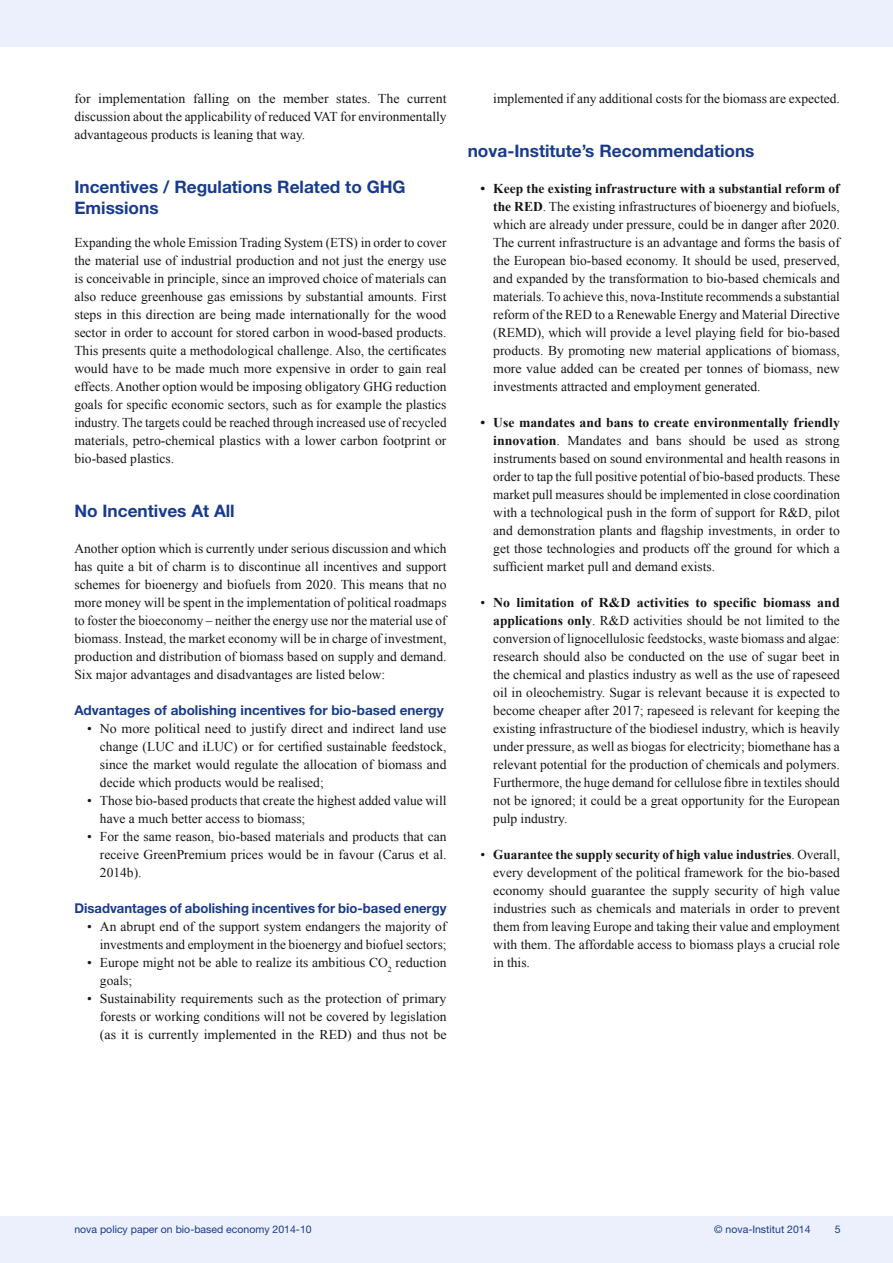
<style>
.page{position:relative;width:893px;height:1263px;background:#fff}
.page>*{position:absolute;margin:0;border:0;box-sizing:border-box;transform-origin:0 0}
.t1{font:700 17.25px/20.7px "Helvetica Neue";color:#183b8d}
.t2{font:13.5px/18px "Times New Roman";color:#151616;text-align:justify}
.t3{font:700 13.5px "Helvetica Neue";color:#183b8d}
.t4{font:10.5px "Helvetica Neue";color:#183b8d}
.s1{font-weight:700}
</style>
<div class="page">
<div style="left:0;top:1216px;width:893px;height:47px;background:#ecf0fc"></div>
<div style="left:0;top:0;width:893px;height:47px;background:#ecf0fc"></div>
<p class="t2" style="left:74px;top:89px;width:374px">for implementation falling on the member states. The current discussion about the applicability of reduced VAT for environmentally advantageous products is leaning that way.</p>
<p class="t1" style="left:74px;top:176px;width:333px">Incentives / Regulations Related to GHG<br>Emissions</p>
<p class="t2" style="left:74px;top:233px;width:374px">Expanding the whole Emission Trading System (ETS) in order to cover the material use of industrial production and not just the energy use is conceivable in principle, since an improved choice of materials can also reduce greenhouse gas emissions by substantial amounts. First steps in this direction are being made internationally for the wood sector in order to account for stored carbon in wood-based products.<br>This presents quite a methodological challenge. Also, the certificates would have to be made much more expensive in order to gain real effects. Another option would be imposing obligatory GHG reduction goals for specific economic sectors, such as for example the plastics industry. The targets could be reached through increased use of recycled materials, petro-chemical plastics with a lower carbon footprint or bio-based plastics.</p>
<p class="t1" style="left:74px;top:500px;width:162px">No Incentives At All</p>
<p class="t2" style="left:74px;top:539px;width:374px">Another option which is currently under serious discussion and which has quite a bit of charm is to discontinue all incentives and support schemes for bioenergy and biofuels from 2020. This means that no more money will be spent in the implementation of political roadmaps to foster the bioeconomy – neither the energy use nor the material use of biomass. Instead, the market economy will be in charge of investment, production and distribution of biomass based on supply and demand.<br>Six major advantages and disadvantages are listed below:</p>
<p class="t3" style="left:74px;top:702px;width:371px">Advantages of abolishing incentives for bio-based energy</p>
<p class="t2" style="left:100px;top:719px;width:348px;text-indent:-13px">• No more political need to justify direct and indirect land use change (LUC and iLUC) or for certified sustainable feedstock, since the market would regulate the allocation of biomass and decide which products would be realised;</p>
<p class="t2" style="left:100px;top:791px;width:348px;text-indent:-13px">• Those bio-based products that create the highest added value will have a much better access to biomass;</p>
<p class="t2" style="left:100px;top:827px;width:348px;text-indent:-13px">• For the same reason, bio-based materials and products that can receive GreenPremium prices would be in favour (Carus et al.<br>2014b).</p>
<p class="t3" style="left:74px;top:900px;width:374px">Disadvantages of abolishing incentives for bio-based energy</p>
<p class="t2" style="left:87px;top:917px;width:361px;text-align:right">• An abrupt end of the support system endangers the majority of investments and employment in the bioenergy and biofuel sectors;</p>
<p class="t2" style="left:100px;top:953px;width:348px;text-indent:-13px">• Europe might not be able to realize its ambitious CO<sub>2</sub> reduction goals;</p>
<p class="t2" style="left:100px;top:989px;width:348px;text-indent:-13px">• Sustainability requirements such as the protection of primary forests or working conditions will not be covered by legislation (as it is currently implemented in the RED) and thus not be</p>
<p class="t2" style="left:493px;top:89px;width:348px">implemented if any additional costs for the biomass are expected.</p>
<p class="t1" style="left:468px;top:140px;width:288px">nova-Institute’s Recommendations</p>
<p class="t2" style="left:493px;top:179px;width:348px;text-indent:-13px"><span class="s1">• Keep the existing infrastructure with a substantial reform of the RED</span>. The existing infrastructures of bioenergy and biofuels, which are already under pressure, could be in danger after 2020.<br>The current infrastructure is an advantage and forms the basis of the European bio-based economy. It should be used, preserved, and expanded by the transformation to bio-based chemicals and materials. To achieve this, nova-Institute recommends a substantial reform of the RED to a Renewable Energy and Material Directive (REMD), which will provide a level playing field for bio-based products. By promoting new material applications of biomass, more value added can be created per tonnes of biomass, new investments attracted and employment generated.</p>
<p class="t2" style="left:493px;top:413px;width:348px;text-indent:-13px"><span class="s1">• Use mandates and bans to create environmentally friendly innovation</span>. Mandates and bans should be used as strong instruments based on sound environmental and health reasons in order to tap the full positive potential of bio-based products. These market pull measures should be implemented in close coordination with a technological push in the form of support for R&amp;D, pilot and demonstration plants and flagship investments, in order to get those technologies and products off the ground for which a sufficient market pull and demand exists.</p>
<p class="t2" style="left:493px;top:593px;width:348px;text-indent:-13px">• <span class="s1">No limitation of R&amp;D activities to specific biomass and applications only</span>. R&amp;D activities should be not limited to the conversion of lignocellulosic feedstocks, waste biomass and algae: research should also be conducted on the use of sugar beet in the chemical and plastics industry as well as the use of rapeseed oil in oleochemistry. Sugar is relevant because it is expected to become cheaper after 2017; rapeseed is relevant for keeping the existing infrastructure of the biodiesel industry, which is heavily under pressure, as well as biogas for electricity; biomethane has a relevant potential for the production of chemicals and polymers.<br>Furthermore, the huge demand for cellulose fibre in textiles should not be ignored; it could be a great opportunity for the European pulp industry.</p>
<p class="t2" style="left:493px;top:845px;width:348px;text-indent:-13px">• <span class="s1">Guarantee the supply security of high value industries</span>. Overall, every development of the political framework for the bio-based economy should guarantee the supply security of high value industries such as chemicals and materials in order to prevent them from leaving Europe and taking their value and employment with them. The affordable access to biomass plays a crucial role in this.</p>
<p class="t4" style="left:74px;top:1223px;width:239px">nova policy paper on bio-based economy 2014-10</p>
<p class="t4" style="left:714px;top:1223px;width:98px">© nova-Institut 2014</p>
<p class="t4" style="left:835px;top:1223px;width:7px">5</p>
</div>
